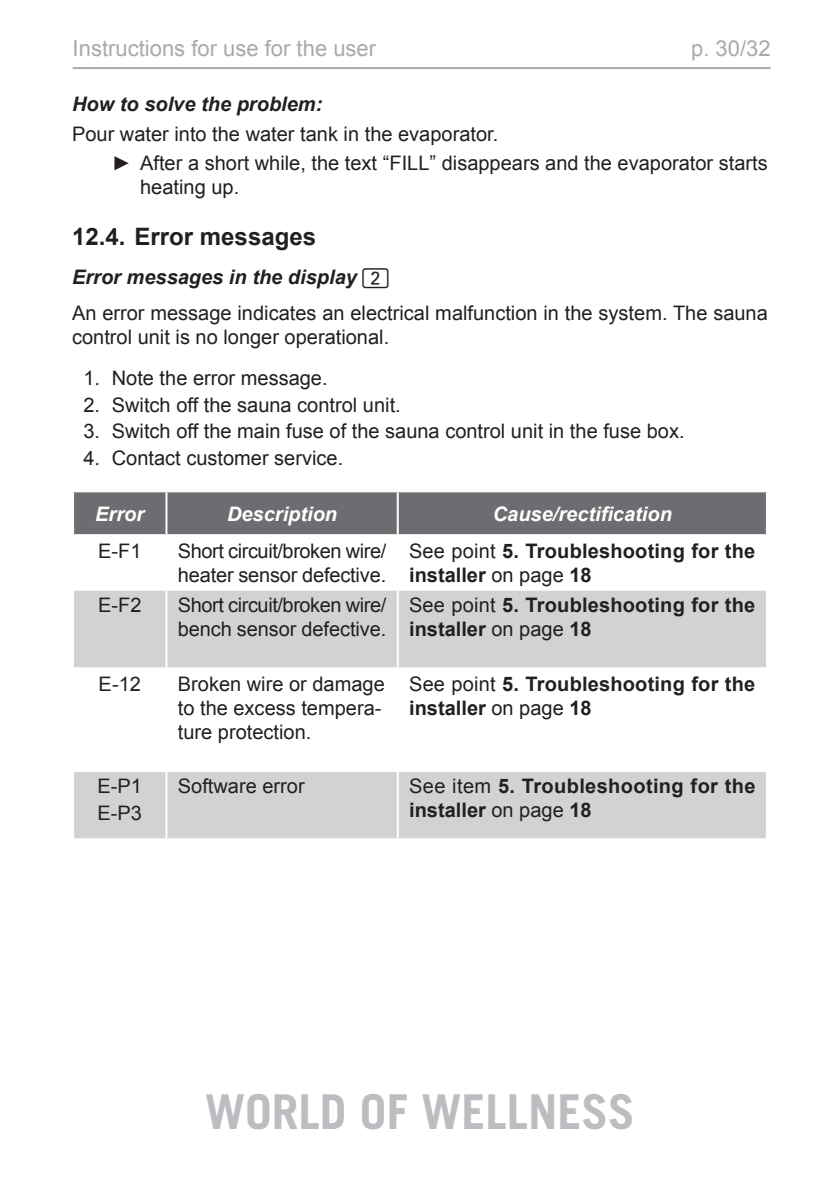
<style>
.page{position:relative;width:840px;height:1191px;background:#fff}
.page>*{position:absolute;margin:0;border:0;box-sizing:border-box;transform-origin:0 0}
.t1{font:700 48px "Trade Gothic LT";color:#bcbdc0}
.t2{font:700 24px "Arial";color:#231f20}
.t3{font:22px "Arial";color:#a8a9ad}
.t4{font:20px/24px "Arial";color:#231f20}
.t5{font:700 20px/24px "Arial";letter-spacing:.01em;color:#231f20}
.t6{font:20px/24px "Arial";letter-spacing:-.02em;color:#231f20}
.t7{font:italic 700 20px "Arial";color:#fff}
.t8{font:italic 700 20px "Arial";color:#231f20}
.s1{font-weight:700;font-style:italic}
.s2{font-family:"Num Line Three"}
.s3{font-weight:400}
</style>
<div class="page">
<hr style="left:73px;top:67px;width:697px;height:2px;background:#a8a9ad">
<div style="left:74px;top:492px;width:691px;height:42px;background:#6c6d70"></div>
<div style="left:74px;top:590px;width:691px;height:77px;background:#d1d2d4"></div>
<div style="left:74px;top:772px;width:691px;height:66px;background:#d1d2d4"></div>
<hr style="left:165px;top:492px;width:2px;height:42px;background:#fff">
<hr style="left:396px;top:492px;width:2px;height:42px;background:#fff">
<hr style="left:165px;top:590px;width:2px;height:77px;background:#fff">
<hr style="left:396px;top:590px;width:2px;height:77px;background:#fff">
<hr style="left:165px;top:772px;width:2px;height:66px;background:#fff">
<hr style="left:396px;top:772px;width:2px;height:66px;background:#fff">
<p class="t3" style="left:73px;top:33px;width:305px">Instructions for use for the user</p>
<p class="t3" style="left:690px;top:33px;width:81px">p. 30/32</p>
<p class="t8" style="left:72px;top:91px;width:252px">How to solve the problem:</p>
<p class="t4" style="left:112px;top:119px;width:657px;line-height:29.6px;text-indent:-40px">Pour water into the water tank in the evaporator.<br>► After a short while, the text “FILL” disappears and the evaporator starts</p>
<p class="t4" style="left:140px;top:175px;width:100px">heating up.</p>
<p class="t2" style="left:72px;top:220px;width:245px">12.4. Error messages</p>
<p class="t4" style="left:72px;top:259px;width:697px;line-height:35.4px"><span class="s1">Error messages in the display</span> <span class="s2">2<br></span>An error message indicates an electrical malfunction in the system. The sauna</p>
<p class="t4" style="left:72px;top:324px;width:318px">control unit is no longer operational.</p>
<p class="t4" style="left:83px;top:365px;width:245px">1. Note the error message.</p>
<p class="t4" style="left:83px;top:392px;width:319px">2. Switch off the sauna control unit.</p>
<p class="t4" style="left:83px;top:419px;width:602px">3. Switch off the main fuse of the sauna control unit in the fuse box.</p>
<p class="t4" style="left:83px;top:446px;width:261px">4. Contact customer service.</p>
<p class="t7" style="left:95px;top:500px;width:50px">Error</p>
<p class="t7" style="left:227px;top:500px;width:112px">Description</p>
<p class="t7" style="left:492px;top:500px;width:180px">Cause/rectification</p>
<p class="t4" style="left:98px;top:538px;width:45px">E-F1</p>
<p class="t4" style="left:178px;top:538px;width:210px">Short circuit/broken wire/ heater sensor defective.</p>
<p class="t5" style="left:409px;top:539px;width:347px"><span class="s3">See point</span> 5. Troubleshooting for the installer <span class="s3">on page</span> 18</p>
<p class="t4" style="left:98px;top:593px;width:45px">E-F2</p>
<p class="t6" style="left:178px;top:593px;width:210px">Short circuit/broken wire/ bench sensor defective.</p>
<p class="t5" style="left:409px;top:593px;width:347px"><span class="s3">See point</span> 5. Troubleshooting for the installer <span class="s3">on page</span> 18</p>
<p class="t4" style="left:99px;top:671px;width:44px">E-12</p>
<p class="t4" style="left:178px;top:671px;width:208px">Broken wire or damage to the excess tempera&shy;ture protection.</p>
<p class="t5" style="left:409px;top:672px;width:347px"><span class="s3">See point</span> 5. Troubleshooting for the installer <span class="s3">on page</span> 18</p>
<p class="t4" style="left:97px;top:773px;width:46px;line-height:26.8px">E-P1<br>E-P3</p>
<p class="t4" style="left:178px;top:774px;width:128px">Software error</p>
<p class="t5" style="left:409px;top:774px;width:348px"><span class="s3">See item</span> 5. Troubleshooting for the installer <span class="s3">on page</span> 18</p>
<h1 class="t1" style="left:205px;top:1082px;width:431px">WORLD OF WELLNESS</h1>
</div>
